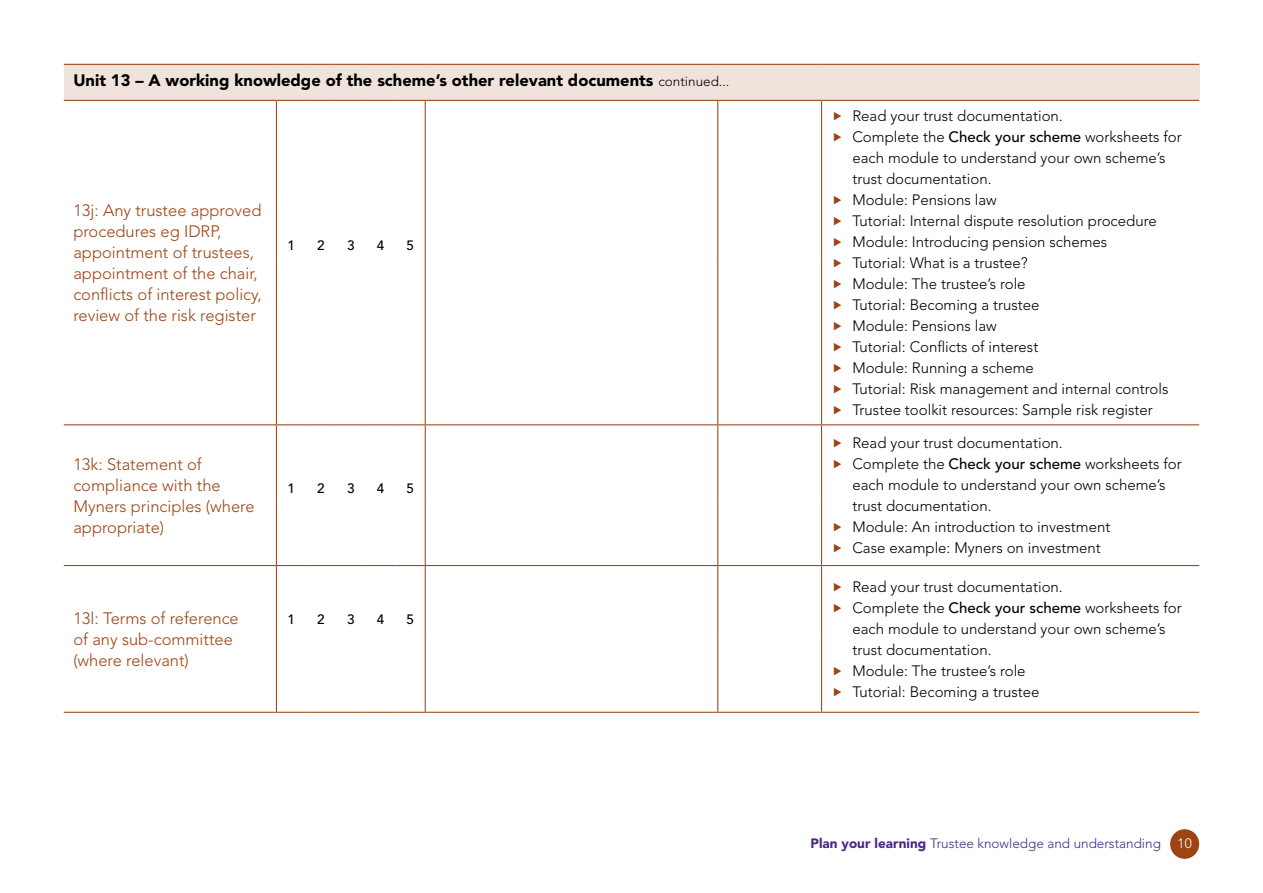
<style>
.page{position:relative;width:1263px;height:893px;background:#fff}
.page>*{position:absolute;margin:0;border:0;box-sizing:border-box;transform-origin:0 0}
.t1{font:300 16.5px/21px "Avenir LT Std";color:#9d4412}
.t2{font:900 16.5px "Avenir LT Std";color:#000}
.t3{font:300 15px/21px "Avenir LT Std";color:#000}
.t4{font:300 13.5px "Avenir LT Std";color:#482a87}
.t5{font:500 13.5px "Avenir LT Std";color:#000}
.s1{font-weight:300;font-size:13.5px}
.s2{font-weight:500}
.s3{font-weight:900}
.s4{color:#fff}
</style>
<div class="page">
<div style="left:1170px;top:829px;width:29px;height:30px;background:#9d4412;border-radius:50%"></div>
<div style="left:64px;top:64px;width:1135px;height:36px;background:#f0e3dc"></div>
<hr style="left:64px;top:64px;width:212px;height:1px;background:#9d4412">
<hr style="left:276px;top:64px;width:30px;height:1px;background:#9d4412">
<hr style="left:306px;top:64px;width:30px;height:1px;background:#9d4412">
<hr style="left:336px;top:64px;width:30px;height:1px;background:#9d4412">
<svg style="left:366px;top:64px;width:29px;height:1px"></svg>
<hr style="left:395px;top:64px;width:30px;height:1px;background:#9d4412">
<hr style="left:425px;top:64px;width:293px;height:1px;background:#9d4412">
<hr style="left:718px;top:64px;width:103px;height:1px;background:#9d4412">
<hr style="left:821px;top:64px;width:378px;height:1px;background:#9d4412">
<hr style="left:64px;top:100px;width:212px;height:1px;background:#9d4412">
<hr style="left:425px;top:100px;width:293px;height:1px;background:#9d4412">
<hr style="left:718px;top:100px;width:103px;height:1px;background:#9d4412">
<hr style="left:821px;top:100px;width:378px;height:1px;background:#9d4412">
<hr style="left:64px;top:424px;width:212px;height:1px;background:#9d4412">
<hr style="left:425px;top:424px;width:293px;height:1px;background:#9d4412">
<hr style="left:718px;top:424px;width:103px;height:1px;background:#9d4412">
<hr style="left:821px;top:424px;width:378px;height:1px;background:#9d4412">
<hr style="left:64px;top:565px;width:212px;height:1px;background:#9d4412">
<hr style="left:425px;top:565px;width:293px;height:1px;background:#9d4412">
<hr style="left:718px;top:565px;width:103px;height:1px;background:#9d4412">
<hr style="left:821px;top:565px;width:378px;height:1px;background:#9d4412">
<hr style="left:64px;top:712px;width:212px;height:1px;background:#9d4412">
<hr style="left:425px;top:712px;width:293px;height:1px;background:#9d4412">
<hr style="left:718px;top:712px;width:103px;height:1px;background:#9d4412">
<hr style="left:821px;top:712px;width:378px;height:1px;background:#9d4412">
<hr style="left:276px;top:100px;width:30px;height:1px;background:#9d4412">
<hr style="left:276px;top:101px;width:1px;height:159px;background:#9d4412">
<hr style="left:306px;top:100px;width:30px;height:1px;background:#9d4412">
<hr style="left:336px;top:100px;width:30px;height:1px;background:#9d4412">
<svg style="left:366px;top:100px;width:29px;height:1px"></svg>
<hr style="left:395px;top:100px;width:30px;height:1px;background:#9d4412">
<hr style="left:425px;top:101px;width:1px;height:159px;background:#9d4412">
<hr style="left:276px;top:260px;width:1px;height:164px;background:#9d4412">
<hr style="left:425px;top:260px;width:1px;height:164px;background:#9d4412">
<hr style="left:276px;top:424px;width:30px;height:1px;background:#9d4412">
<hr style="left:276px;top:425px;width:1px;height:77px;background:#9d4412">
<hr style="left:306px;top:424px;width:30px;height:1px;background:#9d4412">
<hr style="left:336px;top:424px;width:30px;height:1px;background:#9d4412">
<svg style="left:366px;top:424px;width:29px;height:1px"></svg>
<hr style="left:395px;top:424px;width:30px;height:1px;background:#9d4412">
<hr style="left:425px;top:425px;width:1px;height:77px;background:#9d4412">
<hr style="left:276px;top:502px;width:1px;height:63px;background:#9d4412">
<hr style="left:425px;top:502px;width:1px;height:63px;background:#9d4412">
<hr style="left:276px;top:565px;width:30px;height:1px;background:#9d4412">
<hr style="left:276px;top:566px;width:1px;height:68px;background:#9d4412">
<hr style="left:306px;top:565px;width:30px;height:1px;background:#9d4412">
<hr style="left:336px;top:565px;width:30px;height:1px;background:#9d4412">
<svg style="left:366px;top:565px;width:29px;height:1px"></svg>
<hr style="left:395px;top:565px;width:30px;height:1px;background:#9d4412">
<hr style="left:425px;top:566px;width:1px;height:68px;background:#9d4412">
<hr style="left:276px;top:634px;width:1px;height:78px;background:#9d4412">
<hr style="left:425px;top:634px;width:1px;height:78px;background:#9d4412">
<hr style="left:276px;top:712px;width:30px;height:1px;background:#9d4412">
<hr style="left:306px;top:712px;width:30px;height:1px;background:#9d4412">
<hr style="left:336px;top:712px;width:30px;height:1px;background:#9d4412">
<svg style="left:366px;top:712px;width:29px;height:1px"></svg>
<hr style="left:395px;top:712px;width:30px;height:1px;background:#9d4412">
<hr style="left:717px;top:101px;width:1px;height:159px;background:#9d4412">
<hr style="left:821px;top:101px;width:1px;height:159px;background:#9d4412">
<hr style="left:717px;top:260px;width:1px;height:164px;background:#9d4412">
<hr style="left:821px;top:260px;width:1px;height:164px;background:#9d4412">
<hr style="left:717px;top:425px;width:1px;height:77px;background:#9d4412">
<hr style="left:821px;top:425px;width:1px;height:77px;background:#9d4412">
<hr style="left:717px;top:502px;width:1px;height:63px;background:#9d4412">
<hr style="left:821px;top:502px;width:1px;height:63px;background:#9d4412">
<hr style="left:717px;top:566px;width:1px;height:68px;background:#9d4412">
<hr style="left:821px;top:566px;width:1px;height:68px;background:#9d4412">
<hr style="left:717px;top:634px;width:1px;height:78px;background:#9d4412">
<hr style="left:821px;top:634px;width:1px;height:78px;background:#9d4412">
<p class="t2" style="left:73px;top:71px;width:658px">Unit 13 – A working knowledge of the scheme’s other relevant documents <span class="s1">continued...</span></p>
<p class="t1" style="left:73px;top:200px;width:190px">13j: Any trustee approved procedures eg IDRP, appointment of trustees, appointment of the chair, conflicts of interest policy, review of the risk register</p>
<p class="t5" style="left:288px;top:238px;width:9px">1</p>
<p class="t5" style="left:317px;top:238px;width:9px">2</p>
<p class="t5" style="left:347px;top:238px;width:9px">3</p>
<p class="t5" style="left:377px;top:238px;width:9px">4</p>
<p class="t5" style="left:407px;top:238px;width:9px">5</p>
<p class="t1" style="left:73px;top:454px;width:183px">13k: Statement of compliance with the<br>Myners principles (where appropriate)</p>
<p class="t5" style="left:288px;top:480px;width:9px">1</p>
<p class="t5" style="left:317px;top:480px;width:9px">2</p>
<p class="t5" style="left:347px;top:480px;width:9px">3</p>
<p class="t5" style="left:377px;top:480px;width:9px">4</p>
<p class="t5" style="left:407px;top:480px;width:9px">5</p>
<p class="t1" style="left:73px;top:608px;width:167px">13l: Terms of reference of any sub-committee (where relevant)</p>
<p class="t5" style="left:288px;top:612px;width:9px">1</p>
<p class="t5" style="left:317px;top:612px;width:9px">2</p>
<p class="t5" style="left:347px;top:612px;width:9px">3</p>
<p class="t5" style="left:377px;top:612px;width:9px">4</p>
<p class="t5" style="left:407px;top:612px;width:9px">5</p>
<p class="t3" style="left:852px;top:106px;width:331px">Read your trust documentation.<br>Complete the <span class="s2">Check your scheme</span> worksheets for each module to understand your own scheme’s trust documentation.<br>Module: Pensions law<br>Tutorial: Internal dispute resolution procedure Module: Introducing pension schemes<br>Tutorial: What is a trustee?<br>Module: The trustee’s role<br>Tutorial: Becoming a trustee<br>Module: Pensions law<br>Tutorial: Conflicts of interest<br>Module: Running a scheme<br>Tutorial: Risk management and internal controls Trustee toolkit resources: Sample risk register</p>
<p class="t3" style="left:852px;top:433px;width:331px">Read your trust documentation.<br>Complete the <span class="s2">Check your scheme</span> worksheets for each module to understand your own scheme’s trust documentation.<br>Module: An introduction to investment<br>Case example: Myners on investment</p>
<p class="t3" style="left:852px;top:576px;width:331px">Read your trust documentation.<br>Complete the <span class="s2">Check your scheme</span> worksheets for each module to understand your own scheme’s trust documentation.<br>Module: The trustee’s role<br>Tutorial: Becoming a trustee</p>
<p class="t4" style="left:810px;top:835px;width:383px"><span class="s3">Plan your learning</span> Trustee knowledge and understanding <span class="s4">10</span></p>
</div>
